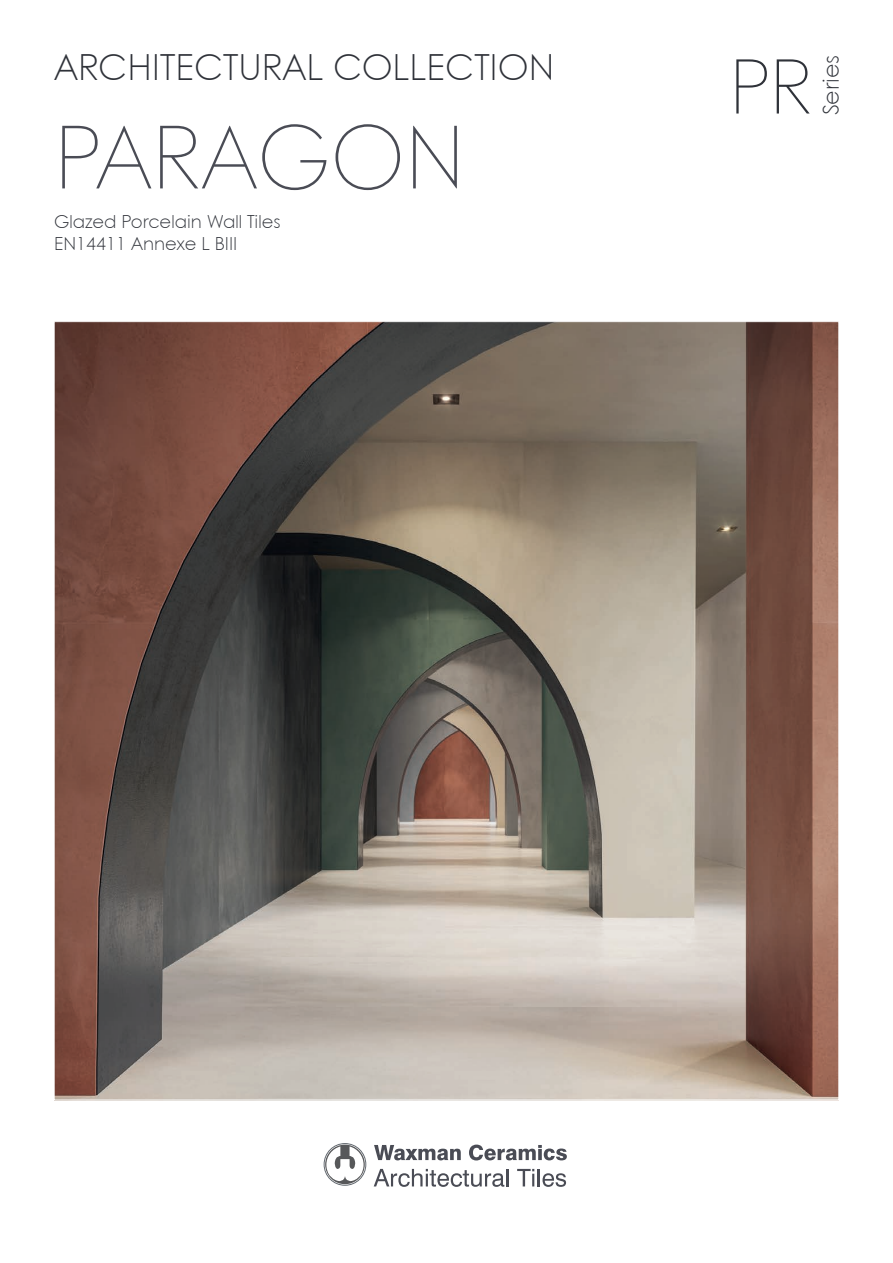
<style>
.page{position:relative;width:893px;height:1263px;background:#fff}
.page>*{position:absolute;margin:0;border:0;box-sizing:border-box;transform-origin:0 0}
.t1{font:100 87.15px "Century Gothic Paneuropean";color:#4a4c55}
.t2{font:100 75.3px "Century Gothic Paneuropean";color:#2f3239}
.t3{font:300 36px "Century Gothic Paneuropean";color:#2f3239}
.t4{font:300 22.35px "Century Gothic Paneuropean";letter-spacing:-.005em;color:#2f3239}
.t5{font:300 18px/21.6px "Century Gothic Paneuropean";color:#2f3239}
</style>
<div class="page">
<img style="left:56px;top:323px;width:781px;height:775px">
<svg style="left:374px;top:1145px;width:87px;height:15px"></svg>
<svg style="left:469px;top:1144px;width:98px;height:16px"></svg>
<svg style="left:374px;top:1169px;width:130px;height:18px"></svg>
<hr style="left:506px;top:1169px;width:3px;height:17px;background:#4a4c55">
<svg style="left:517px;top:1169px;width:49px;height:18px"></svg>
<svg style="left:325px;top:1144px;width:40px;height:40px"></svg>
<svg style="left:326px;top:1146px;width:38px;height:35px"></svg>
<div style="left:324px;top:1143px;width:42px;height:42px;border:1px solid #636970;border-radius:50%"></div>
<h3 class="t3" style="left:54px;top:45px;width:502px">ARCHITECTURAL COLLECTION</h3>
<h2 class="t2" style="left:729px;top:40px;width:85px">PR</h2>
<p class="t4" style="left:817px;top:115px;width:62px;rotate:-90deg">Series</p>
<h1 class="t1" style="left:54px;top:104px;width:413px">PARAGON</h1>
<p class="t5" style="left:54px;top:210px;width:228px">Glazed Porcelain Wall Tiles<br>EN14411 Annexe L BIII</p>
</div>
